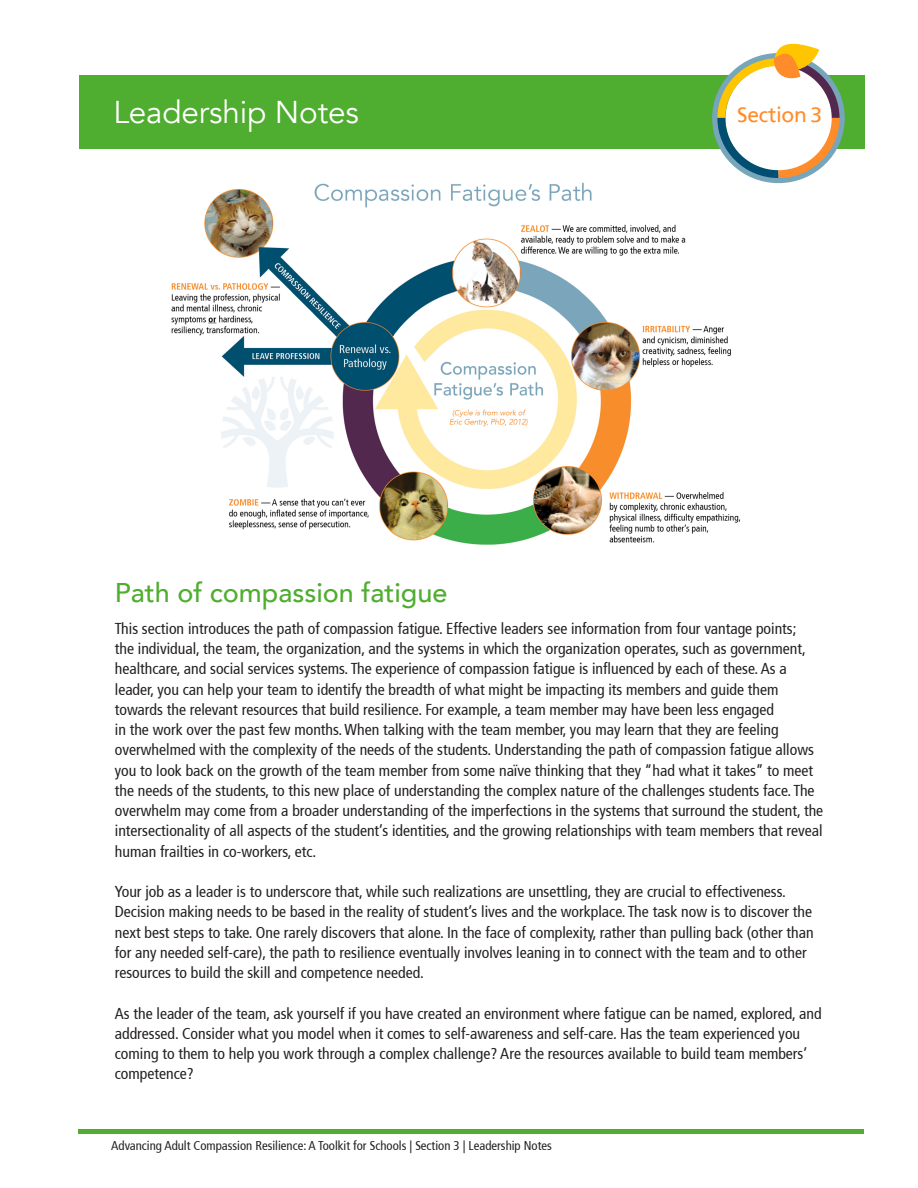
<style>
.page{position:relative;width:918px;height:1188px;background:#fff}
.page>*{position:absolute;margin:0;border:0;box-sizing:border-box;transform-origin:0 0}
.t1{font:31.5px "Avenir";letter-spacing:-.005em;color:#fff}
.t2{font:500 27px "Avenir";color:#4fad2f}
.t3{font:21px "Frutiger";letter-spacing:-.01em;color:#ff8c2b}
.t4{font:condensed 15.75px/20.2px "Frutiger";color:#231f20}
.t5{font:condensed 12.75px "Frutiger";color:#231f20}
</style>
<div class="page">
<img style="left:171px;top:182px;width:570px;height:363px">
<hr style="left:79px;top:1130px;width:785px;height:4px;background:#4fad2f">
<div style="left:79px;top:75px;width:786px;height:74px;background:#4fad2f"></div>
<svg style="left:712px;top:43px;width:133px;height:140px"></svg>
<p class="t1" style="left:113px;top:93px;width:247px">Leadership Notes</p>
<p class="t3" style="left:737px;top:105px;width:86px">Section 3</p>
<p class="t2" style="left:115px;top:569px;width:334px">Path of compassion fatigue</p>
<p class="t4" style="left:115px;top:619px;width:710px">This section introduces the path of compassion fatigue. Effective leaders see information from four vantage points;<br>the individual, the team, the organization, and the systems in which the organization operates, such as government, healthcare, and social services systems. The experience of compassion fatigue is influenced by each of these. As a leader, you can help your team to identify the breadth of what might be impacting its members and guide them towards the relevant resources that build resilience. For example, a team member may have been less engaged<br>in the work over the past few months. When talking with the team member, you may learn that they are feeling overwhelmed with the complexity of the needs of the students. Understanding the path of compassion fatigue allows you to look back on the growth of the team member from some naïve thinking that they “had what it takes” to meet the needs of the students, to this new place of understanding the complex nature of the challenges students face. The overwhelm may come from a broader understanding of the imperfections in the systems that surround the student, the intersectionality of all aspects of the student’s identities, and the growing relationships with team members that reveal human frailties in co-workers, etc.</p>
<p class="t4" style="left:115px;top:883px;width:700px">Your job as a leader is to underscore that, while such realizations are unsettling, they are crucial to effectiveness.<br>Decision making needs to be based in the reality of student’s lives and the workplace. The task now is to discover the next best steps to take. One rarely discovers that alone. In the face of complexity, rather than pulling back (other than for any needed self-care), the path to resilience eventually involves leaning in to connect with the team and to other resources to build the skill and competence needed.</p>
<p class="t4" style="left:115px;top:1004px;width:708px">As the leader of the team, ask yourself if you have created an environment where fatigue can be named, explored, and addressed. Consider what you model when it comes to self-awareness and self-care. Has the team experienced you coming to them to help you work through a complex challenge? Are the resources available to build team members’ competence?</p>
<p class="t5" style="left:111px;top:1140px;width:442px">Advancing Adult Compassion Resilience: A Toolkit for Schools | Section 3 | Leadership Notes</p>
</div>
